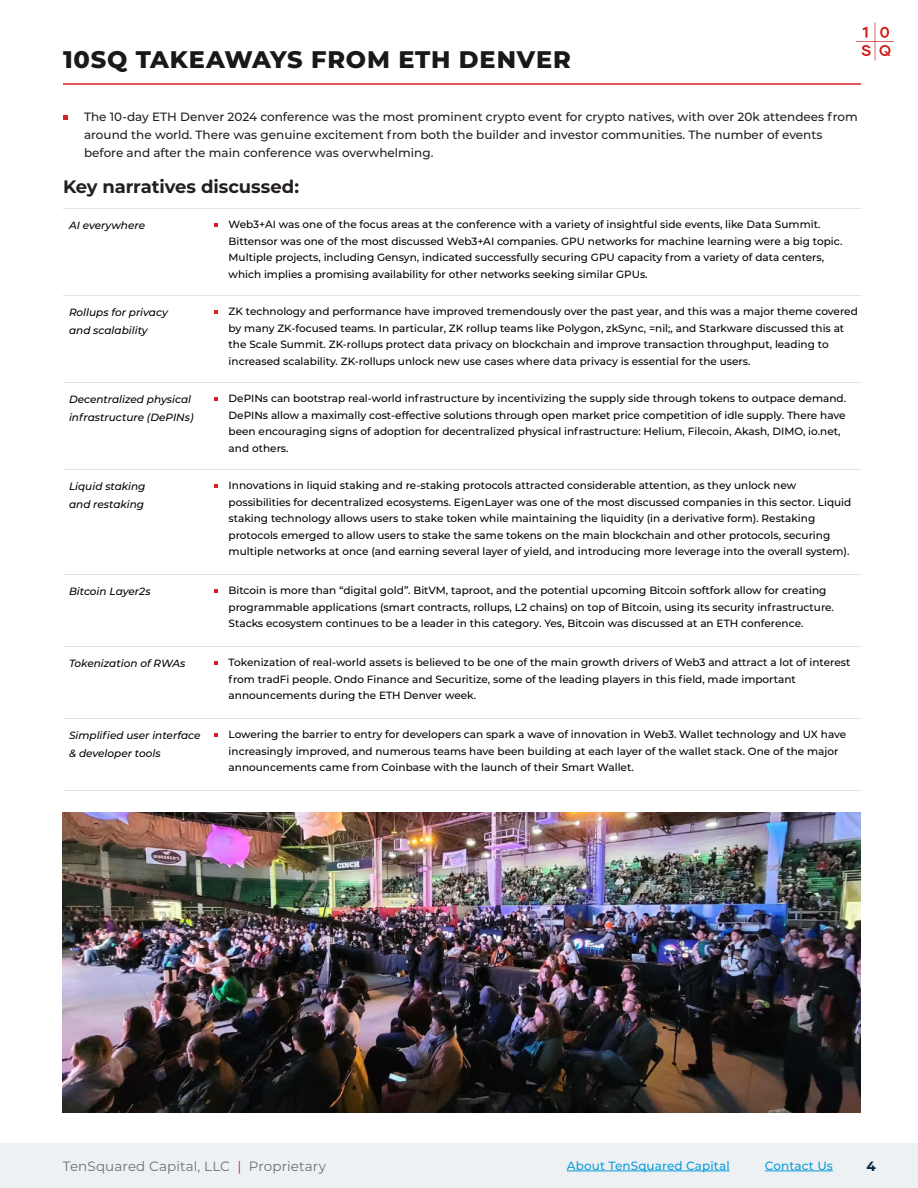
<style>
.page{position:relative;width:918px;height:1188px;background:#fff}
.page>*{position:absolute;margin:0;border:0;box-sizing:border-box;transform-origin:0 0}
.t1{font:800 24px "Montserrat";letter-spacing:.035em;color:#191919}
.t2{font:700 18px "Montserrat";letter-spacing:-.01em;color:#231f20}
.t3{font:13.5px "Montserrat";letter-spacing:.01em;color:#6d7073}
.t4{font:700 13.5px "Montserrat";color:#06263d}
.t5{font:500 12px/18px "Montserrat";color:#231f20}
.t6{font:500 12px "Montserrat";letter-spacing:.01em;color:#0e9cda}
.t7{font:500 10.5px/16.5px "Montserrat";color:#000}
.t8{font:italic 500 10.5px/18px "Montserrat";color:#000}
.s1{color:#d62222}
</style>
<div class="page">
<div style="left:0;top:1143px;width:918px;height:45px;background:#edf1f4"></div>
<svg style="left:856px;top:23px;width:38px;height:37px"></svg>
<svg style="left:214px;top:223px;width:4px;height:3px"></svg>
<hr style="left:63px;top:295px;width:798px;height:1px;background:#e1e3e6">
<hr style="left:63px;top:208px;width:798px;height:1px;background:#e1e3e6">
<svg style="left:214px;top:310px;width:4px;height:4px"></svg>
<hr style="left:63px;top:382px;width:798px;height:1px;background:#e1e3e6">
<svg style="left:214px;top:397px;width:4px;height:3px"></svg>
<hr style="left:63px;top:469px;width:798px;height:1px;background:#e1e3e6">
<svg style="left:214px;top:484px;width:4px;height:4px"></svg>
<hr style="left:63px;top:574px;width:798px;height:1px;background:#e1e3e6">
<svg style="left:214px;top:589px;width:4px;height:3px"></svg>
<hr style="left:63px;top:646px;width:798px;height:1px;background:#e1e3e6">
<svg style="left:214px;top:661px;width:4px;height:3px"></svg>
<hr style="left:63px;top:718px;width:798px;height:1px;background:#e1e3e6">
<svg style="left:214px;top:733px;width:4px;height:3px"></svg>
<hr style="left:63px;top:790px;width:798px;height:1px;background:#e1e3e6">
<hr style="left:567px;top:1171px;width:42px;height:1px;background:#0e9cda">
<hr style="left:609px;top:1171px;width:121px;height:1px;background:#0e9cda">
<hr style="left:765px;top:1171px;width:68px;height:1px;background:#0e9cda">
<hr style="left:63px;top:83px;width:798px;height:2px;background:#d62222">
<svg style="left:63px;top:116px;width:5px;height:4px"></svg>
<img style="left:62px;top:812px;width:798px;height:300px">
<h1 class="t1" style="left:63px;top:42px;width:509px">10SQ TAKEAWAYS FROM ETH DENVER</h1>
<p class="t5" style="left:84px;top:107px;width:775px">The 10-day ETH Denver 2024 conference was the most prominent crypto event for crypto natives, with over 20k attendees from around the world. There was genuine excitement from both the builder and investor communities. The number of events before and after the main conference was overwhelming.</p>
<h2 class="t2" style="left:63px;top:173px;width:238px">Key narratives discussed:</h2>
<p class="t8" style="left:69px;top:216px;width:78px">AI everywhere</p>
<p class="t7" style="left:229px;top:216px;width:615px">Web3+AI was one of the focus areas at the conference with a variety of insightful side events, like Data Summit.<br>Bittensor was one of the most discussed Web3+AI companies. GPU networks for machine learning were a big topic.<br>Multiple projects, including Gensyn, indicated successfully securing GPU capacity from a variety of data centers, which implies a promising availability for other networks seeking similar GPUs.</p>
<p class="t8" style="left:69px;top:303px;width:100px">Rollups for privacy and scalability</p>
<p class="t7" style="left:229px;top:303px;width:631px">ZK technology and performance have improved tremendously over the past year, and this was a major theme covered by many ZK-focused teams. In particular, ZK rollup teams like Polygon, zkSync, =nil;, and Starkware discussed this at the Scale Summit. ZK-rollups protect data privacy on blockchain and improve transaction throughput, leading to increased scalability. ZK-rollups unlock new use cases where data privacy is essential for the users.</p>
<p class="t8" style="left:69px;top:390px;width:126px">Decentralized physical infrastructure (DePINs)</p>
<p class="t7" style="left:229px;top:390px;width:619px">DePINs can bootstrap real-world infrastructure by incentivizing the supply side through tokens to outpace demand.<br>DePINs allow a maximally cost-effective solutions through open market price competition of idle supply. There have been encouraging signs of adoption for decentralized physical infrastructure: Helium, Filecoin, Akash, DIMO, io.net, and others.</p>
<p class="t8" style="left:69px;top:477px;width:78px">Liquid staking and restaking</p>
<p class="t7" style="left:229px;top:477px;width:624px">Innovations in liquid staking and re-staking protocols attracted considerable attention, as they unlock new possibilities for decentralized ecosystems. EigenLayer was one of the most discussed companies in this sector. Liquid staking technology allows users to stake token while maintaining the liquidity (in a derivative form). Restaking protocols emerged to allow users to stake the same tokens on the main blockchain and other protocols, securing multiple networks at once (and earning several layer of yield, and introducing more leverage into the overall system).</p>
<p class="t8" style="left:69px;top:582px;width:83px">Bitcoin Layer2s</p>
<p class="t7" style="left:229px;top:582px;width:607px">Bitcoin is more than “digital gold”. BitVM, taproot, and the potential upcoming Bitcoin softfork allow for creating programmable applications (smart contracts, rollups, L2 chains) on top of Bitcoin, using its security infrastructure.<br>Stacks ecosystem continues to be a leader in this category. Yes, Bitcoin was discussed at an ETH conference.</p>
<p class="t8" style="left:69px;top:654px;width:118px">Tokenization of RWAs</p>
<p class="t7" style="left:229px;top:654px;width:623px">Tokenization of real-world assets is believed to be one of the main growth drivers of Web3 and attract a lot of interest from tradFi people. Ondo Finance and Securitize, some of the leading players in this field, made important announcements during the ETH Denver week.</p>
<p class="t8" style="left:69px;top:726px;width:133px">Simplified user interface &amp; developer tools</p>
<p class="t7" style="left:229px;top:726px;width:619px">Lowering the barrier to entry for developers can spark a wave of innovation in Web3. Wallet technology and UX have increasingly improved, and numerous teams have been building at each layer of the wallet stack. One of the major announcements came from Coinbase with the launch of their Smart Wallet.</p>
<p class="t6" style="left:567px;top:1157px;width:164px">About TenSquared Capital</p>
<p class="t6" style="left:765px;top:1157px;width:70px">Contact Us</p>
<p class="t3" style="left:63px;top:1157px;width:265px">TenSquared Capital, LLC <span class="s1">|</span> Proprietary</p>
<p class="t4" style="left:867px;top:1157px;width:11px">4</p>
</div>
